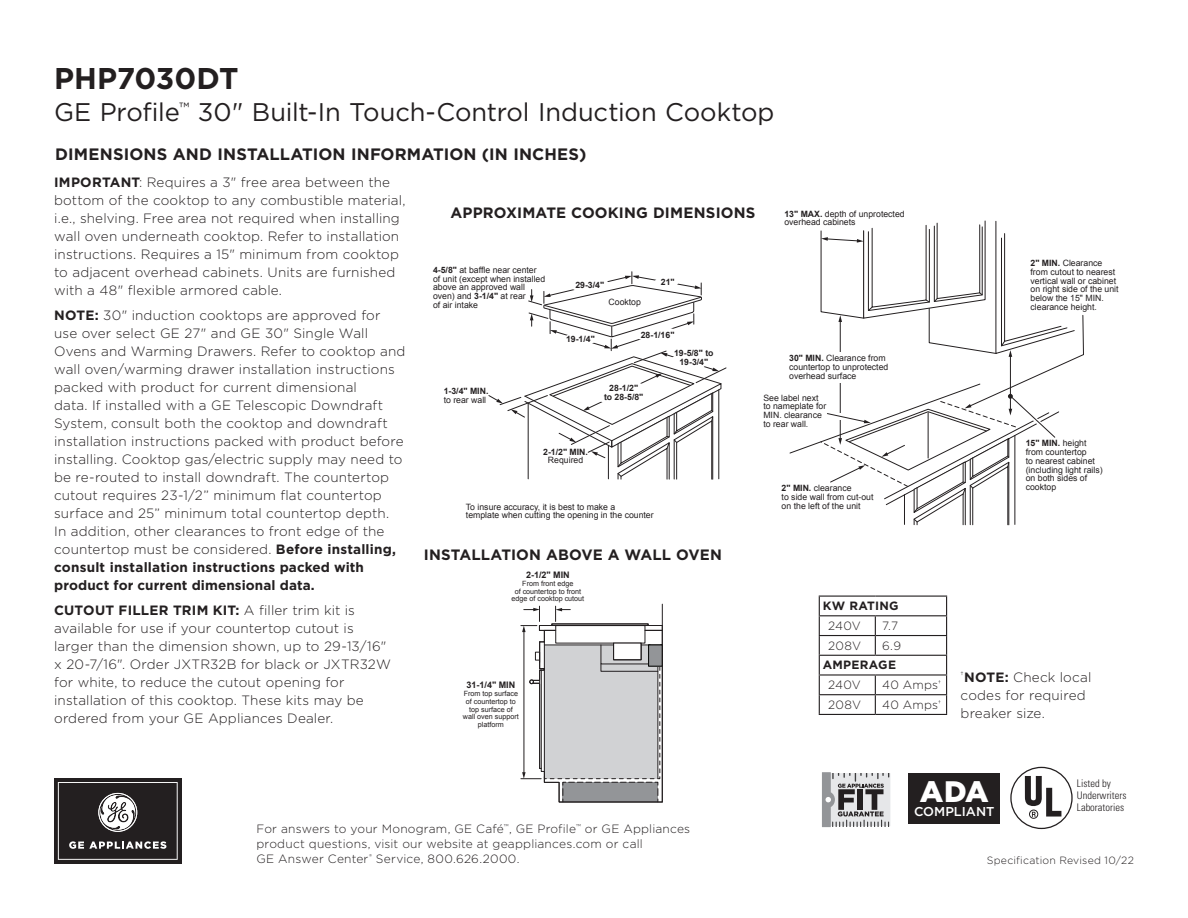
<style>
.page{position:relative;width:1188px;height:918px;background:#fff}
.page>*{position:absolute;margin:0;border:0;box-sizing:border-box;transform-origin:0 0}
.t1{font:700 30px "Gotham";letter-spacing:-.005em;color:#231f20}
.t2{font:900 29.7px "Gotham";color:#fff}
.t3{font:25.5px "Gotham";letter-spacing:-.005em;color:#231f20}
.t4{font:700 16.5px "Gotham";letter-spacing:.01em;color:#231f20}
.subhead{font:700 15px "Gotham";letter-spacing:.01em;color:#231f20}
.body_copy{font:300 13.5px/18px "Gotham";letter-spacing:.01em;color:#231f20}
.t5{font:700 13.2px "Arial";color:#231f20}
.t6{font:500 12.9px "Gotham";color:#fff}
.chart_copy{font:300 12px/15px "Gotham";letter-spacing:.02em;color:#231f20}
.chart_bold{font:700 12px "Gotham";letter-spacing:.025em;color:#231f20}
.t7{font:300 condensed 10.5px/12px "Univers LT Std";color:#231f20}
.t8{font:300 10.5px "Gotham";letter-spacing:.015em;color:#231f20}
.t9{font:700 9px "Arial";color:#231f20}
.t10{font:8.7px/8.7px "Arial";color:#231f20}
.t11{font:700 8.7px/8.7px "Arial";color:#231f20;text-align:center}
.t12{font:7.2px/7.8px "Arial";color:#231f20;text-align:center}
.s1{font-weight:700}
.s2{font-weight:400}
</style>
<div class="page">
<div style="left:54px;top:778px;width:128px;height:86px;background:#231f20"></div>
<svg style="left:58px;top:782px;width:120px;height:78px"></svg>
<div style="left:909px;top:773px;width:91px;height:51px;background:#231f20"></div>
<svg style="left:1025px;top:776px;width:36px;height:41px"></svg>
<div style="left:1029px;top:810px;width:9px;height:9px;border:1px solid #231f20;border-radius:50%"></div>
<div style="left:1010px;top:767px;width:63px;height:62px;border:1px solid #231f20;border-radius:50%"></div>
<svg style="left:822px;top:772px;width:68px;height:55px;background:#acacad"></svg>
<svg style="left:488px;top:272px;width:239px;height:208px"></svg>
<svg style="left:789px;top:220px;width:295px;height:306px"></svg>
<hr style="left:819px;top:596px;width:56px;height:1px;background:#231f20">
<hr style="left:875px;top:596px;width:72px;height:1px;background:#231f20">
<hr style="left:819px;top:615px;width:56px;height:1px;background:#231f20">
<hr style="left:875px;top:615px;width:72px;height:1px;background:#231f20">
<hr style="left:819px;top:635px;width:56px;height:1px;background:#231f20">
<hr style="left:875px;top:635px;width:72px;height:1px;background:#231f20">
<svg style="left:875px;top:616px;width:1px;height:39px"></svg>
<hr style="left:819px;top:655px;width:56px;height:1px;background:#231f20">
<hr style="left:875px;top:655px;width:72px;height:1px;background:#231f20">
<hr style="left:819px;top:674px;width:56px;height:2px;background:#231f20">
<hr style="left:875px;top:674px;width:72px;height:2px;background:#231f20">
<hr style="left:819px;top:694px;width:56px;height:1px;background:#231f20">
<svg style="left:819px;top:597px;width:1px;height:117px"></svg>
<hr style="left:875px;top:694px;width:72px;height:1px;background:#231f20">
<svg style="left:875px;top:676px;width:1px;height:38px"></svg>
<svg style="left:946px;top:597px;width:1px;height:117px"></svg>
<hr style="left:819px;top:714px;width:56px;height:1px;background:#231f20">
<hr style="left:875px;top:714px;width:72px;height:1px;background:#231f20">
<hr style="left:662px;top:604px;width:1px;height:198px;background:#231f20">
<svg style="left:521px;top:606px;width:142px;height:197px"></svg>
<h1 class="t1" style="left:54px;top:59px;width:186px">PHP7030DT</h1>
<h3 class="t3" style="left:54px;top:96px;width:722px">GE Profile<sup>™</sup> 30" Built-In Touch-Control Induction Cooktop</h3>
<p class="t4" style="left:55px;top:143px;width:533px">DIMENSIONS AND INSTALLATION INFORMATION (IN INCHES)</p>
<p class="body_copy" style="left:54px;top:173px;width:353px"><span class="s1">IMPORTANT</span>: Requires a 3" free area between the bottom of the cooktop to any combustible material, i.e., shelving. Free area not required when installing wall oven underneath cooktop. Refer to installation instructions. Requires a 15" minimum from cooktop to adjacent overhead cabinets. Units are furnished with a 48" flexible armored cable.</p>
<p class="body_copy" style="left:54px;top:306px;width:353px"><span class="s1">NOTE:</span> 30" induction cooktops are approved for use over select GE 27" and GE 30" Single Wall Ovens and Warming Drawers. Refer to cooktop and wall oven/warming drawer installation instructions packed with product for current dimensional<br>data. If installed with a GE Telescopic Downdraft System, consult both the cooktop and downdraft installation instructions packed with product before installing. Cooktop gas/electric supply may need to be re-routed to install downdraft. The countertop cutout requires 23-1/2” minimum flat countertop surface and 25” minimum total countertop depth.<br>In addition, other clearances to front edge of the countertop must be considered. <span class="s1">Before installing, consult installation instructions packed with product for current dimensional data.</span></p>
<p class="body_copy" style="left:54px;top:600px;width:338px"><span class="s1">CUTOUT FILLER TRIM KIT:</span> A filler trim kit is available for use if your countertop cutout is larger than the dimension shown, up to 29-13/16" x 20-7/16". Order JXTR32B for black or JXTR32W for white, to reduce the cutout opening for installation of this cooktop. These kits may be ordered from your GE Appliances Dealer.</p>
<p class="subhead" style="left:451px;top:203px;width:307px">APPROXIMATE COOKING DIMENSIONS</p>
<p class="t10" style="left:433px;top:266px;width:114px"><span class="s1">4-5/8"</span> at baffle near center of unit (except when installed above an approved wall oven) and <span class="s1">3-1/4"</span> at rear<br>of air intake</p>
<p class="t11" style="left:444px;top:387px;width:46px;text-align:left">1-3/4" MIN. <span class="s2">to rear wall</span></p>
<p class="t11" style="left:575px;top:281px;width:30px">29-3/4"</p>
<p class="t10" style="left:609px;top:297px;width:34px">Cooktop</p>
<p class="t11" style="left:661px;top:278px;width:15px">21"</p>
<p class="t11" style="left:566px;top:335px;width:30px">19-1/4"</p>
<p class="t11" style="left:641px;top:330px;width:35px">28-1/16"</p>
<p class="t11" style="left:604px;top:384px;width:41px">28-1/2"<br>to 28-5/8"</p>
<p class="t11" style="left:674px;top:349px;width:41px">19-5/8" to<br>19-3/4"</p>
<p class="t11" style="left:543px;top:448px;width:46px">2-1/2" MIN.<br><span class="s2">Required</span></p>
<p class="t10" style="left:466px;top:502px;width:189px">To insure accuracy, it is best to make a<br>template when cutting the opening in the counter</p>
<p class="subhead" style="left:424px;top:544px;width:300px">INSTALLATION ABOVE A WALL OVEN</p>
<p class="t5" style="left:484px;top:547px;width:241px">INSTALLATION ABOVE A WALL OVEN</p>
<p class="t9" style="left:526px;top:569px;width:45px">2-1/2" MIN</p>
<p class="t12" style="left:511px;top:579px;width:74px">From front edge<br>of countertop to front edge of cooktop cutout</p>
<p class="t9" style="left:467px;top:679px;width:50px">31-1/4" MIN</p>
<p class="t12" style="left:463px;top:690px;width:58px">From top surface of countertop to top surface of wall oven support platform</p>
<p class="t10" style="left:784px;top:209px;width:122px"><span class="s1">13" MAX.</span> depth of unprotected overhead cabinets</p>
<p class="t10" style="left:789px;top:354px;width:101px"><span class="s1">30" MIN.</span> Clearance from countertop to unprotected overhead surface</p>
<p class="t10" style="left:763px;top:393px;width:64px">See label next to nameplate for<br>MIN. clearance to rear wall.</p>
<p class="t10" style="left:782px;top:484px;width:93px"><span class="s1">2" MIN.</span> clearance<br>to side wall from cut-out on the left of the unit</p>
<p class="chart_bold" style="left:823px;top:598px;width:78px">KW RATING</p>
<p class="chart_copy" style="left:828px;top:618px;width:34px">240V</p>
<p class="chart_copy" style="left:882px;top:618px;width:17px">7.7</p>
<p class="chart_copy" style="left:828px;top:638px;width:34px">208V</p>
<p class="chart_copy" style="left:882px;top:638px;width:20px">6.9</p>
<p class="chart_bold" style="left:823px;top:657px;width:75px">AMPERAGE</p>
<p class="chart_copy" style="left:828px;top:677px;width:34px">240V</p>
<p class="chart_copy" style="left:882px;top:677px;width:60px">40 Amps<sup>†</sup></p>
<p class="chart_copy" style="left:828px;top:697px;width:34px">208V</p>
<p class="chart_copy" style="left:882px;top:697px;width:60px">40 Amps<sup>†</sup></p>
<p class="t10" style="left:1031px;top:259px;width:90px"><span class="s1">2" MIN.</span> Clearance from cutout to nearest vertical wall or cabinet on right side of the unit below the 15" MIN. clearance height.</p>
<p class="t10" style="left:1026px;top:439px;width:78px"><span class="s1">15" MIN.</span> height from countertop<br>to nearest cabinet (including light rails) on both sides of cooktop</p>
<p class="body_copy" style="left:961px;top:668px;width:132px"><sup>†</sup><span class="s1">NOTE:</span> Check local codes for required breaker size.</p>
<p class="chart_copy" style="left:256px;top:821px;width:435px">For answers to your Monogram, GE Café<sup>™</sup>, GE Profile<sup>™</sup> or GE Appliances product questions, visit our website at geappliances.com or call<br>GE Answer Center<sup>®</sup> Service, 800.626.2000.</p>
<h2 class="t2" style="left:920px;top:771px;width:70px">ADA</h2>
<p class="t6" style="left:914px;top:803px;width:82px">COMPLIANT</p>
<p class="t7" style="left:1077px;top:778px;width:51px">Listed by<br>Underwriters<br>Laboratories</p>
<p class="t8" style="left:987px;top:853px;width:149px">Specification Revised 10/22</p>
</div>
